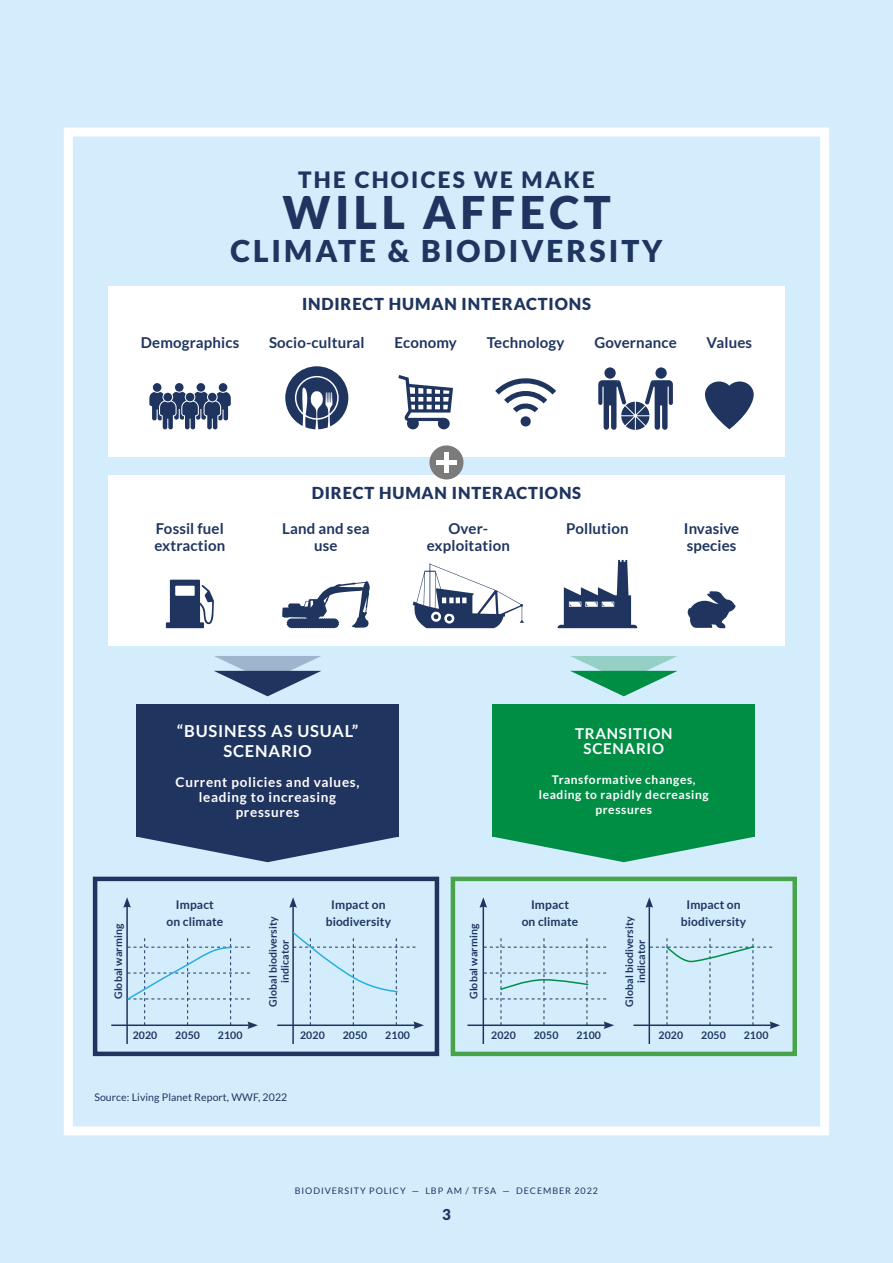
<style>
.page{position:relative;width:893px;height:1263px;background:#d4edfc}
.page>*{position:absolute;margin:0;border:0;box-sizing:border-box;transform-origin:0 0}
.t1{font:900 45px "Lato";letter-spacing:.1em;color:#1f3560}
.t2{font:900 30px "Lato";letter-spacing:.1em;color:#1f3560}
.t3{font:900 22.5px "Lato";letter-spacing:.1em;color:#1f3560}
.t4{font:900 16.5px "Lato";letter-spacing:.05em;color:#1f3560}
.t5{font:700 16.5px/19.5px "Lato";letter-spacing:.05em;color:#fff;text-align:center}
.t6{font:700 15px/16.5px "Lato";letter-spacing:.01em;color:#1f3560;text-align:center}
.t7{font:700 15px/15px "Lato";letter-spacing:.05em;color:#fff;text-align:center}
.t8{font:900 15px "Lato";color:#1f3560}
.t9{font:700 13.5px/15px "Lato";letter-spacing:.05em;color:#fff;text-align:center}
.t10{font:700 12px/16.5px "Lato";letter-spacing:.01em;color:#1f3560;text-align:center}
.t11{font:700 12px/15px "Lato";letter-spacing:.05em;color:#fff;text-align:center}
.t12{font:700 10.5px/12px "Lato";letter-spacing:.01em;color:#1f3560;text-align:center}
.t13{font:10.5px "Lato";letter-spacing:.01em;color:#1f3560}
.t14{font:9px "Lato";letter-spacing:.1em;color:#1f3560}
</style>
<div class="page">
<div style="left:64px;top:128px;width:765px;height:1007px;border:9px solid #fff"></div>
<div style="left:136px;top:704px;width:263px;height:133px;background:#1f3560"></div>
<div style="left:493px;top:704px;width:262px;height:133px;background:#008e45"></div>
<div style="left:108px;top:286px;width:677px;height:170px;background:#fff"></div>
<div style="left:108px;top:475px;width:677px;height:170px;background:#fff"></div>
<svg style="left:495px;top:837px;width:258px;height:25px"></svg>
<svg style="left:138px;top:837px;width:259px;height:25px"></svg>
<hr style="left:126px;top:905px;width:2px;height:139px;background:#1f3560">
<svg style="left:123px;top:897px;width:8px;height:11px"></svg>
<hr style="left:111px;top:1024px;width:139px;height:2px;background:#1f3560">
<hr style="left:292px;top:905px;width:2px;height:139px;background:#1f3560">
<svg style="left:289px;top:897px;width:8px;height:11px"></svg>
<hr style="left:277px;top:1024px;width:139px;height:2px;background:#1f3560">
<hr style="left:483px;top:905px;width:1px;height:139px;background:#1f3560">
<svg style="left:479px;top:897px;width:8px;height:11px"></svg>
<hr style="left:467px;top:1024px;width:139px;height:2px;background:#1f3560">
<hr style="left:649px;top:905px;width:1px;height:139px;background:#1f3560">
<svg style="left:645px;top:897px;width:8px;height:11px"></svg>
<hr style="left:633px;top:1024px;width:139px;height:2px;background:#1f3560">
<svg style="left:126px;top:938px;width:132px;height:91px"></svg>
<svg style="left:292px;top:931px;width:132px;height:98px"></svg>
<svg style="left:484px;top:938px;width:130px;height:91px"></svg>
<svg style="left:650px;top:938px;width:130px;height:91px"></svg>
<div style="left:93px;top:877px;width:346px;height:179px;border:4px solid #1f3560"></div>
<div style="left:451px;top:877px;width:346px;height:179px;border:4px solid #48a44b"></div>
<svg style="left:398px;top:375px;width:55px;height:54px"></svg>
<svg style="left:557px;top:560px;width:80px;height:68px"></svg>
<svg style="left:687px;top:591px;width:48px;height:37px"></svg>
<svg style="left:413px;top:563px;width:111px;height:65px"></svg>
<svg style="left:285px;top:366px;width:63px;height:63px"></svg>
<svg style="left:149px;top:383px;width:82px;height:46px"></svg>
<svg style="left:166px;top:580px;width:48px;height:48px"></svg>
<svg style="left:282px;top:581px;width:88px;height:47px"></svg>
<svg style="left:705px;top:381px;width:49px;height:48px"></svg>
<svg style="left:495px;top:378px;width:61px;height:49px"></svg>
<div style="left:604px;top:367px;width:12px;height:12px;background:#1f3560;border-radius:50%"></div>
<div style="left:655px;top:367px;width:12px;height:12px;background:#1f3560;border-radius:50%"></div>
<svg style="left:598px;top:380px;width:75px;height:50px"></svg>
<svg style="left:570px;top:656px;width:108px;height:40px"></svg>
<svg style="left:214px;top:656px;width:107px;height:40px"></svg>
<div style="left:429px;top:445px;width:34px;height:34px;background:#7c7b7b;border-radius:50%"></div>
<div style="left:444px;top:452px;width:5px;height:21px;background:#fff"></div>
<div style="left:436px;top:460px;width:21px;height:5px;background:#fff"></div>
<h3 class="t3" style="left:298px;top:167px;width:298px">THE CHOICES WE MAKE</h3>
<h1 class="t1" style="left:282px;top:186px;width:330px">WILL AFFECT</h1>
<h2 class="t2" style="left:230px;top:233px;width:434px">CLIMATE &amp; BIODIVERSITY</h2>
<p class="t4" style="left:302px;top:294px;width:290px">INDIRECT HUMAN INTERACTIONS</p>
<p class="t6" style="left:141px;top:334px;width:100px">Demographics</p>
<p class="t6" style="left:269px;top:334px;width:97px">Socio-cultural</p>
<p class="t6" style="left:394px;top:334px;width:64px">Economy</p>
<p class="t6" style="left:487px;top:334px;width:79px">Technology</p>
<p class="t6" style="left:594px;top:334px;width:84px">Governance</p>
<p class="t6" style="left:707px;top:334px;width:47px">Values</p>
<p class="t6" style="left:155px;top:520px;width:72px;text-align:left">Fossil fuel extraction</p>
<p class="t4" style="left:312px;top:483px;width:271px">DIRECT HUMAN INTERACTIONS</p>
<p class="t6" style="left:282px;top:520px;width:89px">Land and sea use</p>
<p class="t6" style="left:427px;top:520px;width:85px">Over&shy;exploitation</p>
<p class="t6" style="left:566px;top:520px;width:64px">Pollution</p>
<p class="t6" style="left:684px;top:520px;width:57px;text-align:left">Invasive species</p>
<p class="t5" style="left:177px;top:721px;width:183px">“BUSINESS AS USUAL”<br>SCENARIO</p>
<p class="t9" style="left:176px;top:774px;width:185px">Current policies and values, leading to increasing pressures</p>
<p class="t7" style="left:575px;top:725px;width:99px">TRANSITION<br>SCENARIO</p>
<p class="t11" style="left:539px;top:772px;width:171px">Transformative changes, leading to rapidly decreasing pressures</p>
<p class="t10" style="left:167px;top:896px;width:58px">Impact<br>on climate</p>
<p class="t10" style="left:326px;top:896px;width:67px">Impact on biodiversity</p>
<p class="t10" style="left:522px;top:896px;width:58px">Impact<br>on climate</p>
<p class="t10" style="left:681px;top:896px;width:67px">Impact on biodiversity</p>
<p class="t12" style="left:112px;top:999px;width:77px;rotate:-90deg">Global warming</p>
<p class="t12" style="left:267px;top:1007px;width:92px;rotate:-90deg">Global biodiversity indicator</p>
<p class="t12" style="left:467px;top:999px;width:77px;rotate:-90deg">Global warming</p>
<p class="t12" style="left:623px;top:1007px;width:92px;rotate:-90deg">Global biodiversity indicator</p>
<p class="t12" style="left:133px;top:1029px;width:26px">2020</p>
<p class="t12" style="left:175px;top:1029px;width:26px">2050</p>
<p class="t12" style="left:218px;top:1029px;width:26px">2100</p>
<p class="t12" style="left:300px;top:1029px;width:26px">2020</p>
<p class="t12" style="left:343px;top:1029px;width:26px">2050</p>
<p class="t12" style="left:385px;top:1029px;width:26px">2100</p>
<p class="t12" style="left:491px;top:1029px;width:26px">2020</p>
<p class="t12" style="left:534px;top:1029px;width:26px">2050</p>
<p class="t12" style="left:576px;top:1029px;width:26px">2100</p>
<p class="t12" style="left:659px;top:1029px;width:26px">2020</p>
<p class="t12" style="left:701px;top:1029px;width:26px">2050</p>
<p class="t12" style="left:744px;top:1029px;width:26px">2100</p>
<p class="t13" style="left:94px;top:1092px;width:194px">Source: Living Planet Report, WWF, 2022</p>
<p class="t14" style="left:295px;top:1185px;width:305px">BIODIVERSITY POLICY — LBP AM / TFSA — DECEMBER 2022</p>
<p class="t8" style="left:442px;top:1205px;width:10px">3</p>
</div>
